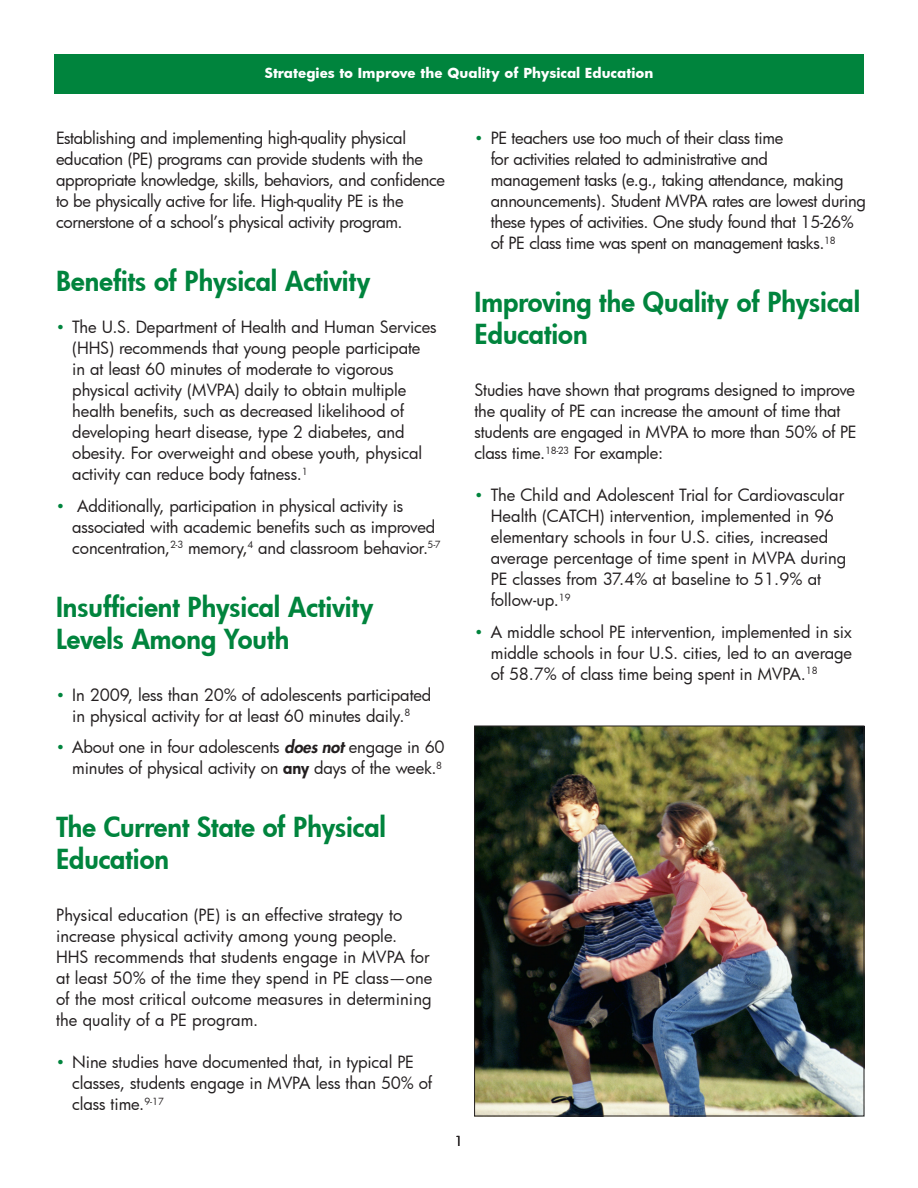
<style>
.page{position:relative;width:918px;height:1188px;background:#fff}
.page>*{position:absolute;margin:0;border:0;box-sizing:border-box;transform-origin:0 0}
.t1{font:800 27px/32.4px "Futura";color:#00843d}
.t2{font:16.5px/21px "Futura";letter-spacing:-.015em;color:#231f20}
.t3{font:16.5px/21px "Futura";letter-spacing:.005em;color:#231f20}
.t4{font:700 13.5px "Futura";color:#fff}
.t5{font:13.5px "Futura";color:#231f20}
.s1{font-size:15px;color:#00843d}
.s2{font-weight:800;font-style:italic}
.s3{font-weight:800}
</style>
<div class="page">
<div style="left:54px;top:54px;width:810px;height:40px;background:#00843d"></div>
<img style="left:476px;top:728px;width:386px;height:386px">
<div style="left:474px;top:726px;width:390px;height:390px;border:1px solid #231f20"></div>
<h1 class="t4" style="left:265px;top:63px;width:390px">Strategies to Improve the Quality of Physical Education</h1>
<p class="t2" style="left:56px;top:127px;width:391px">Establishing and implementing high-quality physical education (PE) programs can provide students with the appropriate knowledge, skills, behaviors, and confidence to be physically active for life. High-quality PE is the cornerstone of a school’s physical activity program.</p>
<h2 class="t1" style="left:56px;top:264px;width:316px">Benefits of Physical Activity</h2>
<p class="t2" style="left:72px;top:316px;width:366px;text-indent:-16px"><span class="s1">•</span> The U.S. Department of Health and Human Services (HHS) recommends that young people participate in at least 60 minutes of moderate to vigorous physical activity (MVPA) daily to obtain multiple health benefits, such as decreased likelihood of developing heart disease, type 2 diabetes, and obesity. For overweight and obese youth, physical activity can reduce body fatness.<sup>1</sup></p>
<p class="t2" style="left:72px;top:495px;width:370px;text-indent:-16px"><span class="s1">•</span> Additionally, participation in physical activity is associated with academic benefits such as improved concentration,<sup>2-3</sup> memory,<sup>4</sup> and classroom behavior.<sup>5-7</sup></p>
<h2 class="t1" style="left:56px;top:590px;width:319px">Insufficient Physical Activity<br>Levels Among Youth</h2>
<p class="t2" style="left:56px;top:684px;width:377px;text-align:center"><span class="s1">•</span> In 2009, less than 20% of adolescents participated in physical activity for at least 60 minutes daily.<sup>8</sup></p>
<p class="t2" style="left:56px;top:736px;width:390px;text-align:right"><span class="s1">•</span> About one in four adolescents <span class="s2">does not</span> engage in 60 minutes of physical activity on <span class="s3">any</span> days of the week.<sup>8</sup></p>
<h2 class="t1" style="left:56px;top:810px;width:331px">The Current State of Physical<br>Education</h2>
<p class="t3" style="left:56px;top:904px;width:378px">Physical education (PE) is an effective strategy to increase physical activity among young people.<br>HHS recommends that students engage in MVPA for at least 50% of the time they spend in PE class—one of the most critical outcome measures in determining the quality of a PE program.</p>
<p class="t2" style="left:72px;top:1051px;width:362px;text-indent:-16px"><span class="s1">•</span> Nine studies have documented that, in typical PE classes, students engage in MVPA less than 50% of class time.<sup>9-17</sup></p>
<p class="t5" style="left:454px;top:1132px;width:10px">1</p>
<p class="t2" style="left:491px;top:127px;width:377px;text-indent:-16px"><span class="s1">•</span> PE teachers use too much of their class time<br>for activities related to administrative and<br>management tasks (e.g., taking attendance, making announcements). Student MVPA rates are lowest during these types of activities. One study found that 15-26% of PE class time was spent on management tasks.<sup>18</sup></p>
<h2 class="t1" style="left:475px;top:285px;width:387px">Improving the Quality of Physical</h2>
<h2 class="t1" style="left:475px;top:318px;width:115px">Education</h2>
<p class="t2" style="left:475px;top:379px;width:384px">Studies have shown that programs designed to improve the quality of PE can increase the amount of time that students are engaged in MVPA to more than 50% of PE class time.<sup>18-23</sup> For example:</p>
<p class="t2" style="left:491px;top:484px;width:357px;text-indent:-16px"><span class="s1">•</span> The Child and Adolescent Trial for Cardiovascular Health (CATCH) intervention, implemented in 96 elementary schools in four U.S. cities, increased average percentage of time spent in MVPA during PE classes from 37.4% at baseline to 51.9% at follow-up.<sup>19</sup></p>
<p class="t2" style="left:491px;top:621px;width:363px;text-align:justify;text-indent:-16px"><span class="s1">•</span> A middle school PE intervention, implemented in six middle schools in four U.S. cities, led to an average of 58.7% of class time being spent in MVPA.<sup>18</sup></p>
</div>
